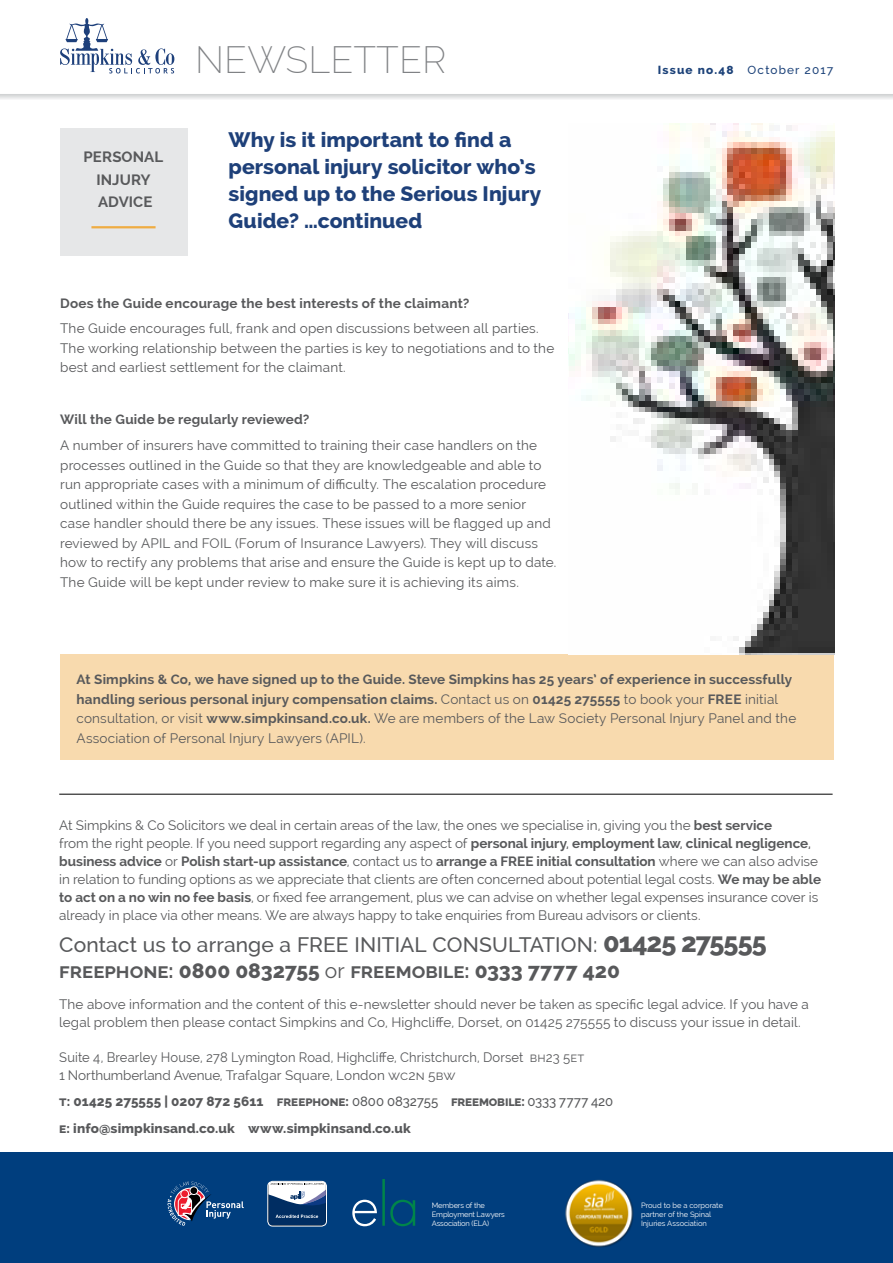
<style>
.page{position:relative;width:893px;height:1263px;background:#fff}
.page>*{position:absolute;margin:0;border:0;box-sizing:border-box;transform-origin:0 0}
.t1{font:200 37.35px "Raleway";color:#808285}
.t2{font:800 27px "Raleway";letter-spacing:-.035em;color:#58595b}
.t3{font:800 21px/27px "Raleway";letter-spacing:.005em;color:#1e4079}
.t4{font:800 21px "Raleway";color:#58595b}
.t5{font:500 21px "Raleway";letter-spacing:.005em;color:#58595b}
.t6{font:700 15px/22.5px "Raleway";letter-spacing:.005em;color:#58595b;text-align:center}
.t7{font:13.5px/19.5px "Raleway";letter-spacing:.01em;color:#58595b}
.t8{font:700 13.5px/19.5px "Raleway";letter-spacing:.015em;color:#58595b}
.t9{font:13.5px/18px "Raleway";letter-spacing:.01em;color:#58595b;scale:.96 1}
.t10{font:800 13.5px/26.5px "Raleway";letter-spacing:.005em;color:#58595b}
.t11{font:500 11.7px "Raleway";letter-spacing:.1em;color:#1c4279}
.t12{font:7.5px/9px "Raleway";color:#fff}
.t13{font:7.5px/9px "Raleway";letter-spacing:-.02em;color:#fff}
.s1{font-weight:800}
.s2{font-weight:400}
.s3{font-weight:700}
.s4{font-weight:500}
.s5{font-weight:500;font-size:21px}
</style>
<div class="page">
<hr style="left:892px;top:121px;width:1px;height:462px;background:#fcefdc">
<div style="left:0;top:1152px;width:893px;height:111px;background:#003e7e"></div>
<img style="left:565px;top:1179px;width:69px;height:69px">
<svg style="left:168px;top:1181px;width:76px;height:45px"></svg>
<svg style="left:269px;top:1181px;width:57px;height:45px"></svg>
<div style="left:267px;top:1181px;width:60px;height:45px;border:1px solid #fff;border-radius:5px"></div>
<svg style="left:352px;top:1179px;width:63px;height:47px"></svg>
<svg style="left:60px;top:18px;width:114px;height:55px"></svg>
<div style="left:0;top:94px;width:893px;height:6px;background:#e3e4e5"></div>
<hr style="left:59px;top:794px;width:774px;height:1px;background:#000">
<div style="left:60px;top:654px;width:773px;height:106px;background:#f8daae"></div>
<div style="left:60px;top:128px;width:127px;height:128px;background:#e6e7e8"></div>
<hr style="left:91px;top:226px;width:65px;height:2px;background:#efac42">
<img style="left:568px;top:123px;width:266px;height:531px">
<p class="t6" style="left:84px;top:146px;width:81px">PERSONAL<br>INJURY<br>ADVICE</p>
<h1 class="t1" style="left:195px;top:38px;width:253px">NEWSLETTER</h1>
<h3 class="t3" style="left:228px;top:127px;width:314px">Why is it important to find a personal injury solicitor who’s signed up to the Serious Injury<br>Guide? …continued</h3>
<p class="t8" style="left:60px;top:293px;width:411px">Does the Guide encourage the best interests of the claimant?</p>
<p class="t7" style="left:60px;top:319px;width:496px">The Guide encourages full, frank and open discussions between all parties.<br>The working relationship between the parties is key to negotiations and to the best and earliest settlement for the claimant.</p>
<p class="t8" style="left:60px;top:410px;width:251px">Will the Guide be regularly reviewed?</p>
<p class="t7" style="left:60px;top:435px;width:498px">A number of insurers have committed to training their case handlers on the processes outlined in the Guide so that they are knowledgeable and able to run appropriate cases with a minimum of difficulty. The escalation procedure outlined within the Guide requires the case to be passed to a more senior case handler should there be any issues. These issues will be flagged up and reviewed by APIL and FOIL (Forum of Insurance Lawyers). They will discuss how to rectify any problems that arise and ensure the Guide is kept up to date.<br>The Guide will be kept under review to make sure it is achieving its aims.</p>
<p class="t11" style="left:658px;top:63px;width:177px"><span class="s1">Issue no.48</span> October 2017</p>
<p class="t8" style="left:77px;top:670px;width:721px">At Simpkins &amp; Co, we have signed up to the Guide. Steve Simpkins has 25 years’ of experience in successfully handling serious personal injury compensation claims. <span class="s2">Contact us on</span> 01425 275555 <span class="s2">to book your</span> FREE <span class="s2">initial consultation, or visit</span> www.simpkinsand.co.uk. <span class="s2">We are members of the Law Society Personal Injury Panel and the Association of Personal Injury Lawyers (APIL).</span></p>
<p class="t7" style="left:59px;top:816px;width:763px;line-height:18px">At Simpkins &amp; Co Solicitors we deal in certain areas of the law, the ones we specialise in, giving you the <span class="s3">best service<br></span>from the right people. If you need support regarding any aspect of <span class="s3">personal injury</span><span class="s4">,</span> <span class="s3">employment law</span><span class="s4">,</span> <span class="s3">clinical negligence</span><span class="s4">, </span><span class="s3">business advice</span> or <span class="s3">Polish start-up assistance</span>, contact us to <span class="s3">arrange a FREE initial consultation</span> where we can also advise in relation to funding options as we appreciate that clients are often concerned about potential legal costs. <span class="s3">We may be able to act on a no win no fee basis</span>, or fixed fee arrangement, plus we can advise on whether legal expenses insurance cover is already in place via other means. We are always happy to take enquiries from Bureau advisors or clients.</p>
<h3 class="t5" style="left:59px;top:932px;width:307px">Contact us to arrange a FREE initial</h3>
<h3 class="t5" style="left:433px;top:932px;width:16px">con</h3>
<h3 class="t5" style="left:479px;top:932px;width:42px">sultation</h3>
<h2 class="t2" style="left:593px;top:927px;width:175px"><span class="s5">:</span> 01425 275555</h2>
<h3 class="t4" style="left:59px;top:959px;width:562px"><span class="s3">freephone:</span> 0800 0832755 <span class="s2">or</span> <span class="s3">freemobile:</span> 0333 7777 420</h3>
<p class="t7" style="left:59px;top:995px;width:751px;line-height:18px">The above information and the content of this e-newsletter should never be taken as specific legal advice. If you have a legal problem then please contact Simpkins and Co, Highcliffe, Dorset, on 01425 275555 to discuss your issue in detail.</p>
<p class="t9" style="left:59px;top:1048px;width:549px">Suite 4, Brearley House, 278 Lymington Road, Highcliffe, Christchurch, Dorset bh23 5et<br>1 Northumberland Avenue, Trafalgar Square, London wc2n 5bw</p>
<p class="t10" style="left:59px;top:1088px;width:555px">t: 01425 275555 | 0207 872 5611 freephone: <span class="s4">0800 0832755</span> freemobile: <span class="s4">0333 7777 420 </span>e: info@simpkinsand.co.uk www.simpkinsand.co.uk</p>
<p class="t13" style="left:432px;top:1201px;width:75px">Members of the<br>Employment Lawyers<br>Association (ELA)</p>
<p class="t12" style="left:641px;top:1201px;width:84px">Proud to be a corporate partner of the Spinal<br>Injuries Association</p>
</div>
